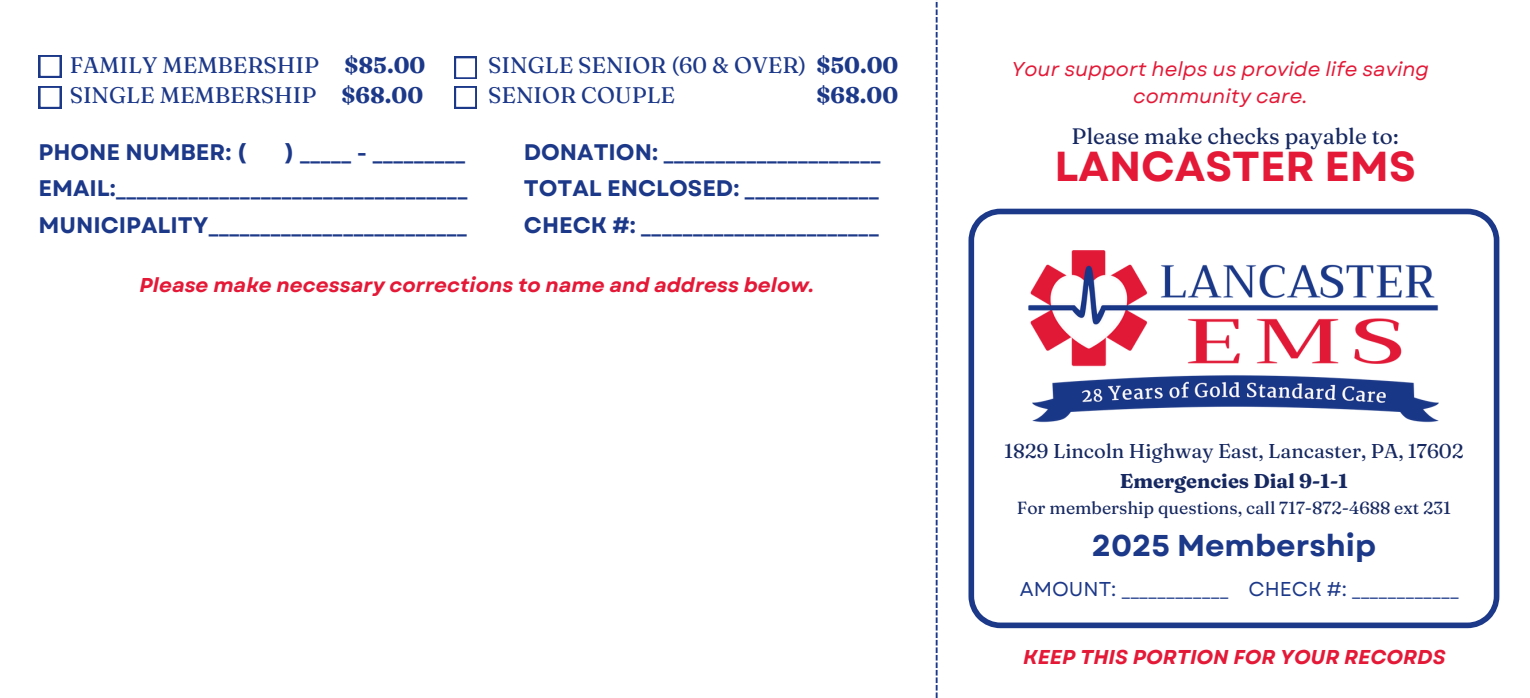
<style>
.page{position:relative;width:1530px;height:698px;background:#fff}
.page>*{position:absolute;margin:0;border:0;box-sizing:border-box;transform-origin:0 0}
.t1{font:700 41.75px "Garet";color:#e41937}
.t2{font:700 30px "Garet";color:#1c3889}
.t3{font:700 22.5px "Garet";color:#1c3889}
.t4{font:22.5px "Fraunces 9 pt";color:#1c3889}
.t5{font:700 22.5px "Fraunces 9 pt";color:#1c3889}
.t6{font:22.25px "Fraunces 9 pt";color:#162861}
.t7{font:italic 700 20px "Garet";color:#e41937}
.t8{font:italic 20px/26.8px "Garet";color:#e41937;text-align:center}
.t9{font:20px "Fraunces 9 pt";color:#162861}
.t10{font:20px "Garet";color:#1c3889}
.t11{font:700 20px "Fraunces 9 pt";color:#162861}
.t12{font:17.5px "Fraunces 9 pt";color:#162861}
.s1{font-weight:700}
</style>
<div class="page">
<svg style="left:39px;top:55px;width:22px;height:23px"></svg>
<svg style="left:39px;top:86px;width:22px;height:22px"></svg>
<svg style="left:454px;top:56px;width:23px;height:23px"></svg>
<svg style="left:454px;top:86px;width:23px;height:22px"></svg>
<svg style="left:968px;top:209px;width:531px;height:419px"></svg>
<img style="left:1027px;top:238px;width:416px;height:189px">
<svg style="left:936px;top:0;width:2px;height:697px"></svg>
<h4 class="t4" style="left:70px;top:51px;width:357px">FAMILY MEMBERSHIP <span class="s1">$85.00</span></h4>
<h4 class="t4" style="left:70px;top:81px;width:355px">SINGLE MEMBERSHIP <span class="s1">$68.00</span></h4>
<h4 class="t4" style="left:488px;top:51px;width:412px">SINGLE SENIOR (60 &amp; OVER) <span class="s1">$50.00</span></h4>
<h3 class="t4" style="left:488px;top:81px;width:188px">SENIOR COUPLE</h3>
<h3 class="t5" style="left:817px;top:81px;width:83px">$68.00</h3>
<h3 class="t3" style="left:38px;top:136px;width:210px">PHONE NUMBER: (</h3>
<h3 class="t3" style="left:284px;top:136px;width:183px">) _____ - _________</h3>
<h3 class="t3" style="left:38px;top:172px;width:431px">EMAIL:__________________________________</h3>
<h3 class="t3" style="left:38px;top:209px;width:430px">MUNICIPALITY_________________________</h3>
<h3 class="t3" style="left:524px;top:136px;width:358px">DONATION: _____________________</h3>
<h3 class="t3" style="left:524px;top:172px;width:357px">TOTAL ENCLOSED: _____________</h3>
<p class="t3" style="left:524px;top:209px;width:357px">CHECK #: _______________________</p>
<p class="t7" style="left:140px;top:270px;width:676px">Please make necessary corrections to name and address below.</p>
<h5 class="t8" style="left:1012px;top:56px;width:419px">Your support helps us provide life saving community care.</h5>
<p class="t6" style="left:1072px;top:122px;width:328px">Please make checks payable to:</p>
<h6 class="t1" style="left:1054px;top:136px;width:363px">LANCASTER EMS</h6>
<p class="t9" style="left:1004px;top:438px;width:461px">1829 Lincoln Highway East, Lancaster, PA, 17602</p>
<h2 class="t11" style="left:1120px;top:468px;width:230px">Emergencies Dial 9-1-1</h2>
<p class="t12" style="left:1017px;top:496px;width:435px">For membership questions, call 717-872-4688 ext 231</p>
<p class="t2" style="left:1092px;top:523px;width:286px">2025 Membership</p>
<p class="t10" style="left:1020px;top:574px;width:210px">AMOUNT: ____________</p>
<p class="t10" style="left:1249px;top:574px;width:212px">CHECK #: ____________</p>
<h1 class="t7" style="left:1023px;top:642px;width:424px">KEEP THIS PORTION FOR YOUR RECORDS</h1>
</div>
